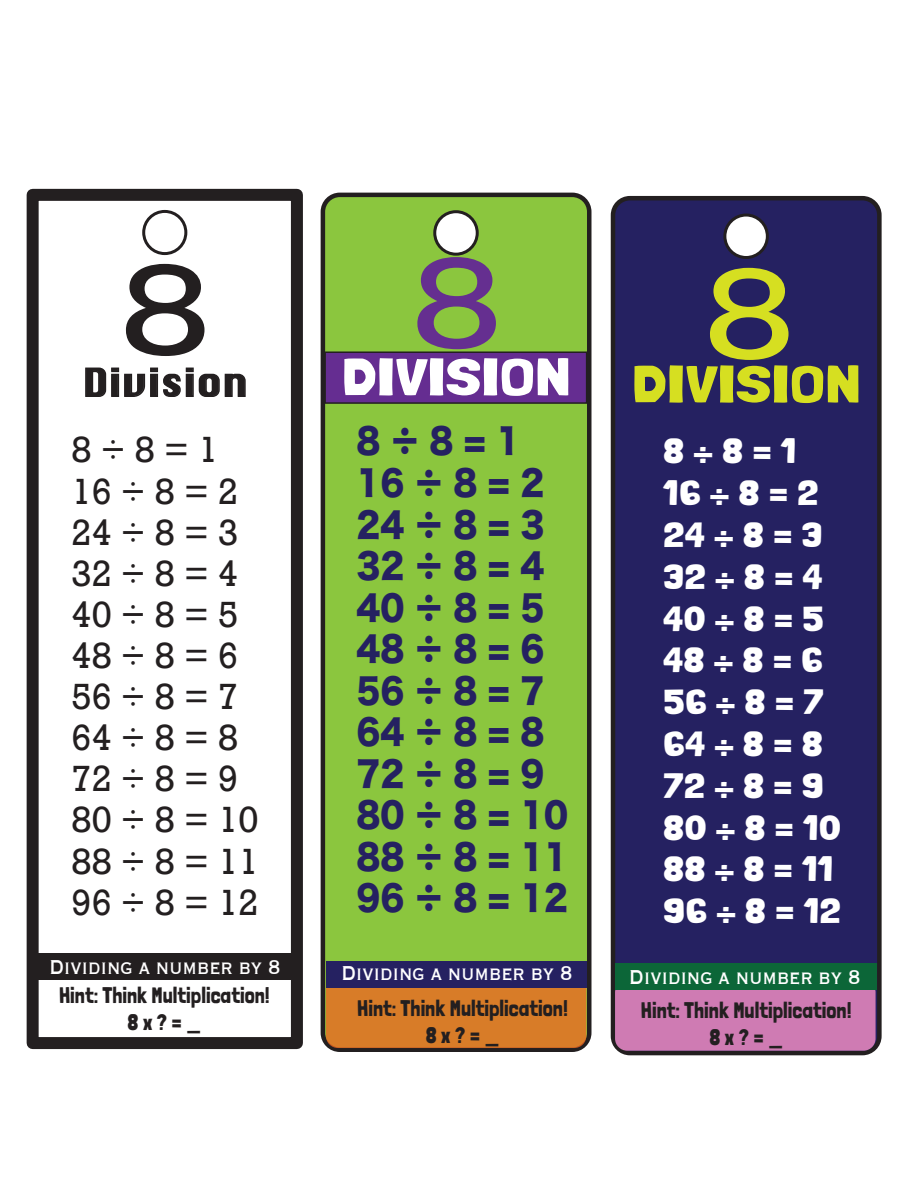
<style>
.page{position:relative;width:918px;height:1188px;background:#fff}
.page>*{position:absolute;margin:0;border:0;box-sizing:border-box;transform-origin:0 0}
.t1{font:121.2px "Rockwell";color:#231f20;scale:1.26 1}
.t2{font:121.2px "Rockwell";color:#652f90;scale:1.26 1}
.t3{font:121.2px "Rockwell";color:#d6df21;scale:1.26 1}
.t4{font:52.35px "Londrina Solid";letter-spacing:-.005em;color:#fff;scale:1.41 1}
.t5{font:52.35px "Londrina Solid";letter-spacing:-.005em;color:#d6df21;scale:1.41 1}
.t6{font:37.35px "Krungthep";color:#231f20;scale:1.04 1}
.t7{font:34.8px/41.8px "Londrina Solid";color:#fff;scale:1.24 1}
.t8{font:34.65px/41.5px "Hira Kaku Std N W8";color:#252161;scale:.9 1}
.t9{font:34.2px/41.1px "Rockwell";color:#231f20}
.t10{font:26.1px "Copperplate";letter-spacing:-.005em;color:#fff;scale:.77 1}
.t11{font:22.5px/27px "Londrina Solid";color:#231f20;text-align:center}
</style>
<div class="page">
<div style="left:27px;top:189px;width:276px;height:860px;background:#fff;border:12px solid #231f20"></div>
<div style="left:323px;top:195px;width:266px;height:855px;background:#8bc63e;border-radius:17px"></div>
<div style="left:321px;top:193px;width:270px;height:859px;border:4px solid #231f20;border-radius:17px"></div>
<div style="left:142px;top:210px;width:45px;height:45px;border:3px solid #231f20;border-radius:50%"></div>
<svg style="left:85px;top:367px;width:161px;height:30px"></svg>
<div style="left:435px;top:212px;width:42px;height:42px;background:#fff;border-radius:50%"></div>
<div style="left:433px;top:210px;width:46px;height:46px;border:3px solid #231f20;border-radius:50%"></div>
<div style="left:326px;top:972px;width:260px;height:76px;background:#d87c28;border-radius:12px"></div>
<div style="left:613px;top:198px;width:266px;height:855px;background:#252161;border-radius:17px"></div>
<div style="left:611px;top:196px;width:271px;height:859px;border:4px solid #231f20;border-radius:17px"></div>
<div style="left:725px;top:215px;width:42px;height:43px;background:#fff;border-radius:50%"></div>
<div style="left:723px;top:214px;width:46px;height:45px;border:3px solid #231f20;border-radius:50%"></div>
<div style="left:324px;top:351px;width:263px;height:53px;background:#652d91;border:2px solid #231f20"></div>
<div style="left:326px;top:961px;width:260px;height:27px;background:#252161"></div>
<div style="left:615px;top:980px;width:261px;height:71px;background:#cf7bb3;border-radius:12px"></div>
<div style="left:615px;top:963px;width:261px;height:27px;background:#0c6638"></div>
<div style="left:39px;top:953px;width:252px;height:27px;background:#231f20"></div>
<h1 class="t1" style="left:120px;top:236px;width:73px">8</h1>
<h3 class="t6" style="left:83px;top:362px;width:161px">Division</h3>
<h3 class="t9" style="left:72px;top:430px;width:188px">8 ÷ 8 = 1<br>16 ÷ 8 = 2<br>24 ÷ 8 = 3<br>32 ÷ 8 = 4<br>40 ÷ 8 = 5<br>48 ÷ 8 = 6<br>56 ÷ 8 = 7<br>64 ÷ 8 = 8<br>72 ÷ 8 = 9<br>80 ÷ 8 = 10<br>88 ÷ 8 = 11<br>96 ÷ 8 = 12</h3>
<p class="t10" style="left:49px;top:950px;width:302px">Dividing a number by 8</p>
<p class="t11" style="left:59px;top:981px;width:212px">Hint: Think Multiplication!<br>8 x ? = _</p>
<h1 class="t2" style="left:412px;top:229px;width:73px">8</h1>
<h2 class="t4" style="left:341px;top:346px;width:165px">DIVISION</h2>
<h3 class="t8" style="left:357px;top:422px;width:237px">8 ÷ 8 = 1<br>16 ÷ 8 = 2<br>24 ÷ 8 = 3<br>32 ÷ 8 = 4<br>40 ÷ 8 = 5<br>48 ÷ 8 = 6<br>56 ÷ 8 = 7<br>64 ÷ 8 = 8<br>72 ÷ 8 = 9<br>80 ÷ 8 = 10<br>88 ÷ 8 = 11<br>96 ÷ 8 = 12</h3>
<p class="t10" style="left:341px;top:956px;width:302px">Dividing a number by 8</p>
<h1 class="t3" style="left:704px;top:240px;width:73px">8</h1>
<h2 class="t5" style="left:632px;top:353px;width:165px">DIVISION</h2>
<h3 class="t7" style="left:663px;top:430px;width:145px">8 ÷ 8 = 1<br>16 ÷ 8 = 2<br>24 ÷ 8 = 3<br>32 ÷ 8 = 4<br>40 ÷ 8 = 5<br>48 ÷ 8 = 6<br>56 ÷ 8 = 7<br>64 ÷ 8 = 8<br>72 ÷ 8 = 9<br>80 ÷ 8 = 10<br>88 ÷ 8 = 11<br>96 ÷ 8 = 12</h3>
<p class="t10" style="left:629px;top:960px;width:302px">Dividing a number by 8</p>
<p class="t11" style="left:357px;top:994px;width:212px">Hint: Think Multiplication!<br>8 x ? = _</p>
<p class="t11" style="left:641px;top:996px;width:212px">Hint: Think Multiplication!<br>8 x ? = _</p>
</div>
